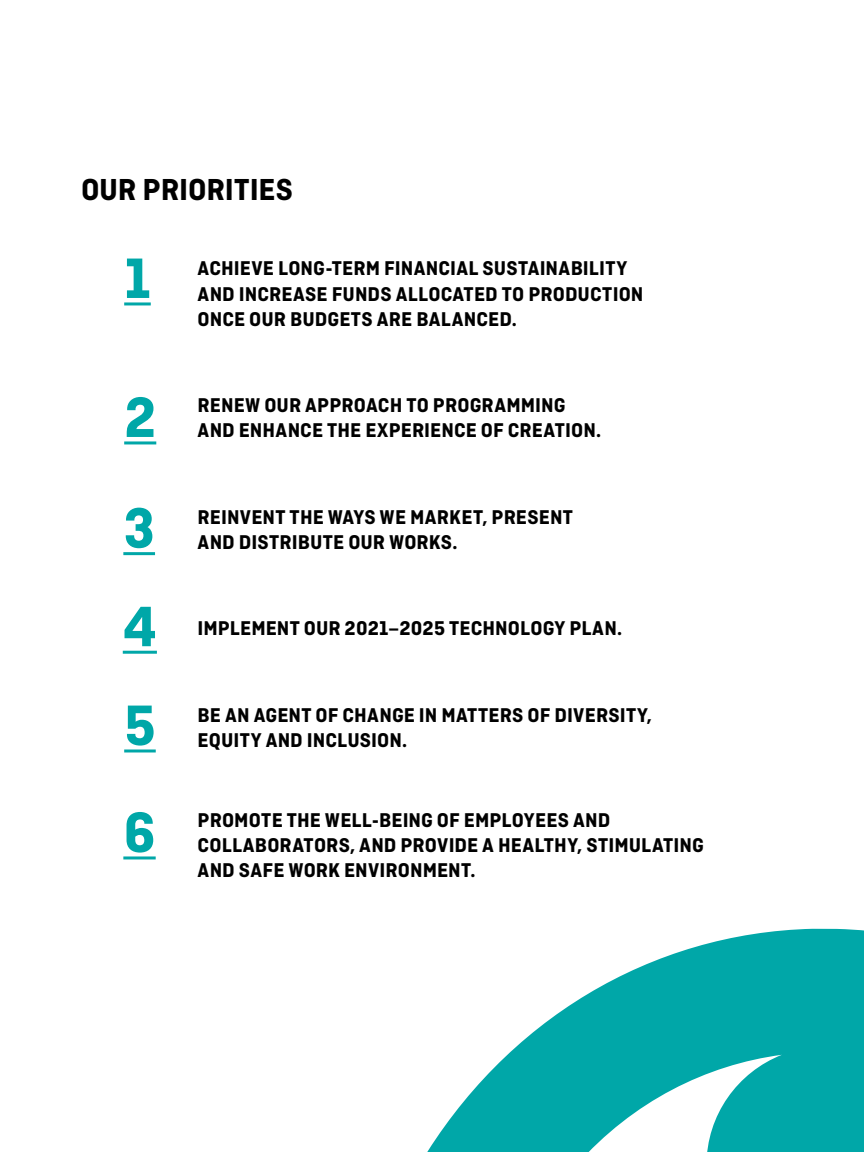
<style>
.page{position:relative;width:864px;height:1152px;background:#fff}
.page>*{position:absolute;margin:0;border:0;box-sizing:border-box;transform-origin:0 0}
.t1{font:700 60px/107px "Ciutadella";color:#00a7a8}
.t2{font:700 32px "Ciutadella";letter-spacing:-.005em;color:#000}
.t3{font:700 21px/25.2px "Ciutadella";letter-spacing:.005em;color:#000}
</style>
<div class="page">
<svg style="left:427px;top:929px;width:437px;height:223px;fill:#00a7a8"></svg>
<hr style="left:124px;top:302px;width:27px;height:3px;background:#00a7a8">
<hr style="left:123px;top:651px;width:34px;height:3px;background:#00a7a8">
<hr style="left:124px;top:441px;width:32px;height:3px;background:#00a7a8">
<hr style="left:124px;top:749px;width:32px;height:3px;background:#00a7a8">
<hr style="left:123px;top:856px;width:33px;height:3px;background:#00a7a8">
<hr style="left:123px;top:552px;width:32px;height:3px;background:#00a7a8">
<h2 class="t2" style="left:81px;top:171px;width:213px">OUR PRIORITIES</h2>
<h1 class="t1" style="left:124px;top:225px;width:28px">1</h1>
<h1 class="t1" style="left:124px;top:364px;width:34px">2</h1>
<h1 class="t1" style="left:123px;top:474px;width:33px">3</h1>
<h1 class="t1" style="left:123px;top:573px;width:36px">4</h1>
<h1 class="t1" style="left:123px;top:672px;width:34px">5<br>6</h1>
<p class="t3" style="left:198px;top:256px;width:447px">ACHIEVE LONG-TERM FINANCIAL SUSTAINABILITY<br>AND INCREASE FUNDS ALLOCATED TO PRODUCTION<br>ONCE OUR BUDGETS ARE BALANCED.</p>
<p class="t3" style="left:198px;top:393px;width:405px">RENEW OUR APPROACH TO PROGRAMMING<br>AND ENHANCE THE EXPERIENCE OF CREATION.</p>
<p class="t3" style="left:198px;top:504px;width:377px">REINVENT THE WAYS WE MARKET, PRESENT<br>AND DISTRIBUTE OUR WORKS.</p>
<p class="t3" style="left:198px;top:616px;width:426px">IMPLEMENT OUR 2021–2025 TECHNOLOGY PLAN.</p>
<p class="t3" style="left:198px;top:702px;width:456px">BE AN AGENT OF CHANGE IN MATTERS OF DIVERSITY,<br>EQUITY AND INCLUSION.</p>
<p class="t3" style="left:198px;top:807px;width:508px">PROMOTE THE WELL-BEING OF EMPLOYEES AND<br>COLLABORATORS, AND PROVIDE A HEALTHY, STIMULATING<br>AND SAFE WORK ENVIRONMENT.</p>
</div>
